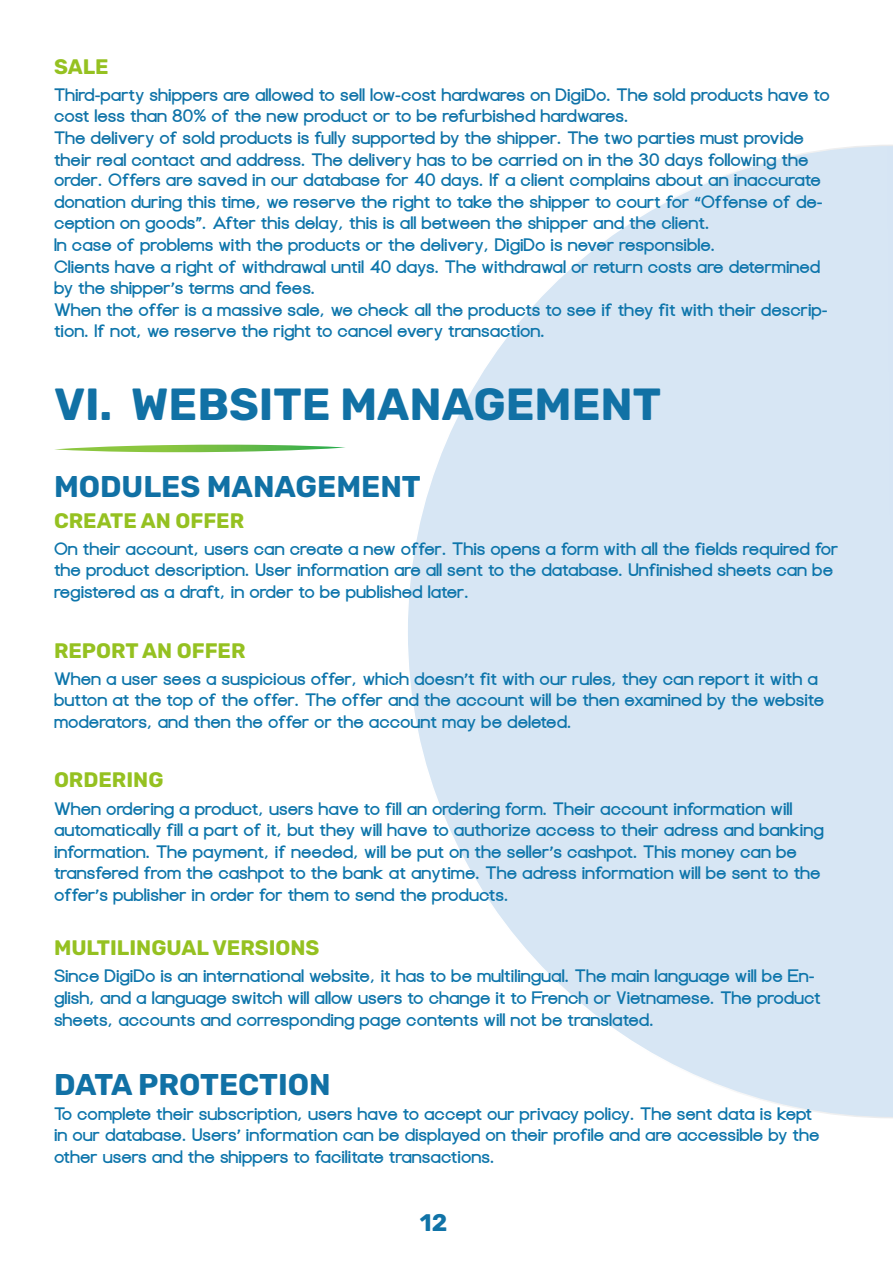
<style>
.page{position:relative;width:893px;height:1263px;background:#fff}
.page>*{position:absolute;margin:0;border:0;box-sizing:border-box;transform-origin:0 0}
.t1{font:300 45px "Rubik";color:#1171a5}
.t2{font:300 30px "Rubik";color:#1171a5}
.t3{font:300 24px "Rubik";color:#1073a7}
.t4{font:300 21px "Rubik";color:#95c121}
.t5{font:700 18px/21.6px "Focus Grotesk";color:#0d75ab}
.t6{font:700 18px/21.6px "Focus Grotesk";color:#0f73a8}
</style>
<div class="page">
<svg style="left:408px;top:145px;width:485px;height:973px"></svg>
<svg style="left:55px;top:445px;width:290px;height:7px"></svg>
<p class="t4" style="left:54px;top:55px;width:56px">SALE</p>
<p class="t6" style="left:54px;top:85px;width:777px">Third-party shippers are allowed to sell low-cost hardwares on DigiDo. The sold products have to cost less than 80% of the new product or to be refurbished hardwares.</p>
<p class="t6" style="left:54px;top:128px;width:756px">The delivery of sold products is fully supported by the shipper. The two parties must provide their real contact and address. The delivery has to be carried on in the 30 days following the</p>
<p class="t5" style="left:54px;top:170px;width:770px;text-align:justify">order. Offers are saved in our database for 40 days. If a client complains about an inaccurate donation during this time, we reserve the right to take the shipper to court for “Offense of de&shy;ception on goods”. After this delay, this is all between the shipper and the client.</p>
<p class="t5" style="left:54px;top:235px;width:663px">In case of problems with the products or the delivery, DigiDo is never responsible.</p>
<p class="t5" style="left:54px;top:256px;width:768px">Clients have a right of withdrawal until 40 days. The withdrawal or return costs are determined by the shipper’s terms and fees.</p>
<p class="t5" style="left:54px;top:299px;width:775px">When the offer is a massive sale, we check all the products to see if they fit with their descrip&shy;tion. If not, we reserve the right to cancel every transaction.</p>
<p class="t1" style="left:54px;top:379px;width:609px">VI. WEBSITE MANAGEMENT</p>
<p class="t2" style="left:54px;top:470px;width:368px">MODULES MANAGEMENT</p>
<p class="t4" style="left:54px;top:509px;width:192px">CREATE AN OFFER</p>
<p class="t5" style="left:54px;top:538px;width:786px">On their account, users can create a new offer. This opens a form with all the fields required for the product description. User information are all sent to the database. Unfinished sheets can be registered as a draft, in order to be published later.</p>
<p class="t4" style="left:54px;top:638px;width:193px">REPORT AN OFFER</p>
<p class="t5" style="left:54px;top:668px;width:772px">When a user sees a suspicious offer, which doesn’t fit with our rules, they can report it with a button at the top of the offer. The offer and the account will be then examined by the website moderators, and then the offer or the account may be deleted.</p>
<p class="t4" style="left:54px;top:768px;width:111px">ORDERING</p>
<p class="t5" style="left:54px;top:798px;width:771px">When ordering a product, users have to fill an ordering form. Their account information will automatically fill a part of it, but they will have to authorize access to their adress and banking information. The payment, if needed, will be put on the seller’s cashpot. This money can be transfered from the cashpot to the bank at anytime. The adress information will be sent to the offer’s publisher in order for them to send the products.</p>
<p class="t4" style="left:54px;top:936px;width:267px">MULTILINGUAL VERSIONS</p>
<p class="t5" style="left:54px;top:966px;width:768px">Since DigiDo is an international website, it has to be multilingual. The main language will be En&shy;glish, and a language switch will allow users to change it to French or Vietnamese. The product sheets, accounts and corresponding page contents will not be translated.</p>
<p class="t2" style="left:54px;top:1067px;width:278px">DATA PROTECTION</p>
<p class="t5" style="left:54px;top:1103px;width:767px">To complete their subscription, users have to accept our privacy policy. The sent data is kept in our database. Users’ information can be displayed on their profile and are accessible by the other users and the shippers to facilitate transactions.</p>
<p class="t3" style="left:420px;top:1210px;width:29px">12</p>
</div>
